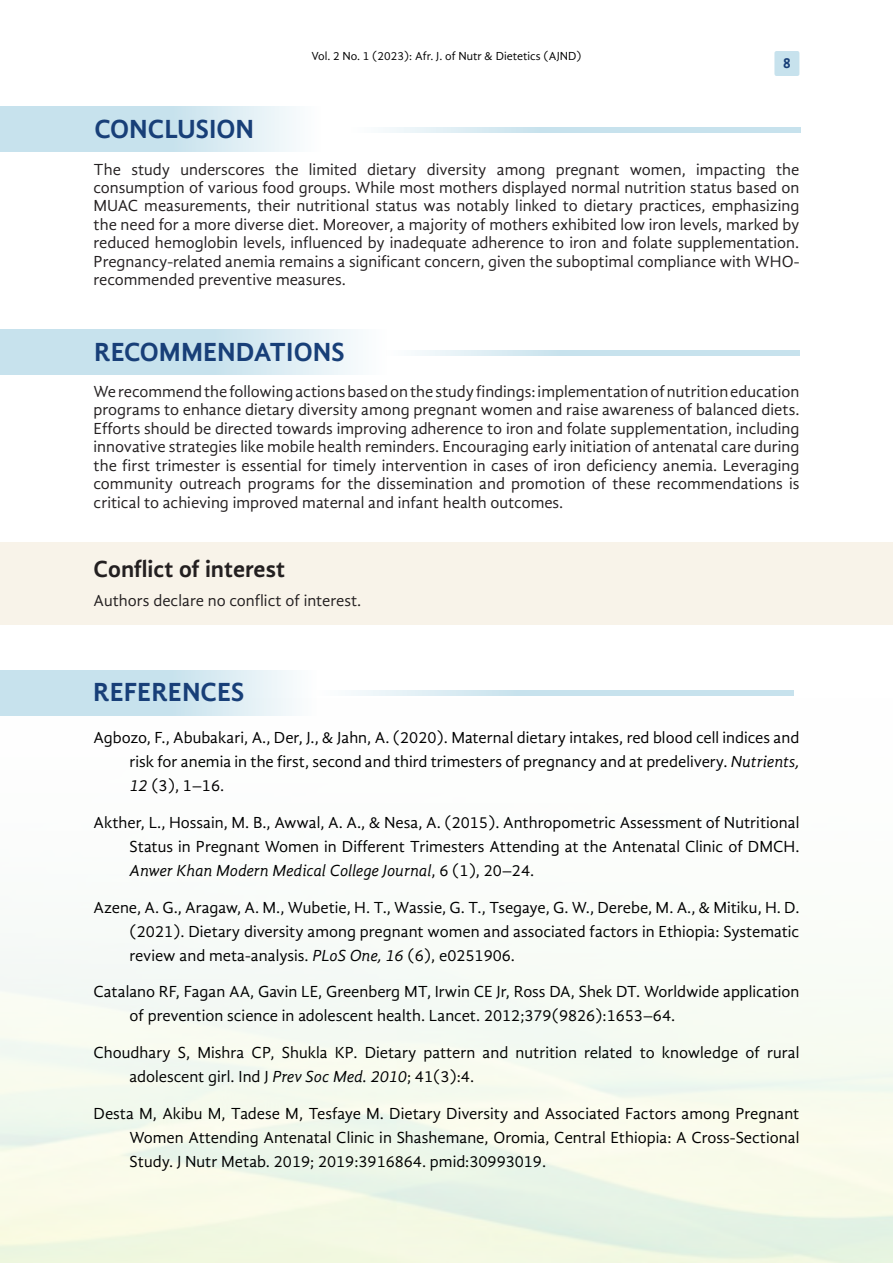
<style>
.page{position:relative;width:893px;height:1263px;background:#fff}
.page>*{position:absolute;margin:0;border:0;box-sizing:border-box;transform-origin:0 0}
.t1{font:700 27px "Gandhi Sans";color:#183f78}
.t2{font:700 24px "Gandhi Sans";color:#231f20}
.t3{font:16.5px/18.5px "Gandhi Sans";color:#231f20;text-align:justify}
.t4{font:16.5px/24px "Gandhi Sans";color:#000;text-align:justify}
.t5{font:700 15px "Gandhi Sans";color:#183f78}
.t6{font:12px "Gandhi Sans";color:#000}
.s1{font-style:italic}
</style>
<div class="page">
<div style="left:774px;top:51px;width:25px;height:25px;background:#c7e2ed;border-radius:2px"></div>
<div style="left:0;top:542px;width:893px;height:83px;background:#f8f3e9"></div>
<svg style="left:385px;top:127px;width:415px;height:6px;background:#cfe6ef"></svg>
<svg style="left:0;top:106px;width:294px;height:46px;background:#d0e6ef"></svg>
<svg style="left:417px;top:350px;width:383px;height:6px;background:#cfe6ef"></svg>
<svg style="left:0;top:330px;width:356px;height:45px;background:#cfe6ef"></svg>
<svg style="left:326px;top:690px;width:468px;height:6px;background:#d1e7f0"></svg>
<svg style="left:0;top:670px;width:312px;height:45px;background:#d2e7f0"></svg>
<h1 class="t1" style="left:95px;top:113px;width:161px">CONCLUSION</h1>
<p class="t6" style="left:311px;top:49px;width:272px">Vol. 2 No. 1 (2023): Afr. J. of Nutr &amp; Dietetics (AJND)</p>
<p class="t5" style="left:783px;top:54px;width:10px">8</p>
<p class="t3" style="left:94px;top:160px;width:707px">The study underscores the limited dietary diversity among pregnant women, impacting the consumption of various food groups. While most mothers displayed normal nutrition status based on MUAC measurements, their nutritional status was notably linked to dietary practices, emphasizing the need for a more diverse diet. Moreover, a majority of mothers exhibited low iron levels, marked by reduced hemoglobin levels, influenced by inadequate adherence to iron and folate supplementation.<br>Pregnancy-related anemia remains a significant concern, given the suboptimal compliance with WHO&shy;recommended preventive measures.</p>
<h1 class="t1" style="left:94px;top:336px;width:252px">RECOMMENDATIONS</h1>
<p class="t3" style="left:94px;top:382px;width:707px">We recommend the following actions based on the study findings: implementation of nutrition education programs to enhance dietary diversity among pregnant women and raise awareness of balanced diets.<br>Efforts should be directed towards improving adherence to iron and folate supplementation, including innovative strategies like mobile health reminders. Encouraging early initiation of antenatal care during the first trimester is essential for timely intervention in cases of iron deficiency anemia. Leveraging community outreach programs for the dissemination and promotion of these recommendations is critical to achieving improved maternal and infant health outcomes.</p>
<h2 class="t2" style="left:94px;top:555px;width:193px">Conflict of interest</h2>
<p class="t3" style="left:94px;top:592px;width:269px">Authors declare no conflict of interest.</p>
<h1 class="t1" style="left:93px;top:676px;width:153px">REFERENCES</h1>
<p class="t4" style="left:130px;top:725px;width:671px;text-indent:-36px">Agbozo, F., Abubakari, A., Der, J., &amp; Jahn, A. (2020). Maternal dietary intakes, red blood cell indices and risk for anemia in the first, second and third trimesters of pregnancy and at predelivery. <span class="s1">Nutrients, 12</span> (3), 1–16.</p>
<p class="t4" style="left:130px;top:810px;width:671px;text-indent:-36px">Akther, L., Hossain, M. B., Awwal, A. A., &amp; Nesa, A. (2015). Anthropometric Assessment of Nutritional Status in Pregnant Women in Different Trimesters Attending at the Antenatal Clinic of DMCH.<br><span class="s1">Anwer Khan Modern Medical College Journal</span>, 6 (1), 20–24.</p>
<p class="t4" style="left:130px;top:895px;width:671px;text-indent:-36px">Azene, A. G., Aragaw, A. M., Wubetie, H. T., Wassie, G. T., Tsegaye, G. W., Derebe, M. A., &amp; Mitiku, H. D. (2021). Dietary diversity among pregnant women and associated factors in Ethiopia: Systematic review and meta-analysis. <span class="s1">PLoS One, 16</span> (6), e0251906.</p>
<p class="t4" style="left:130px;top:980px;width:671px;text-indent:-36px">Catalano RF, Fagan AA, Gavin LE, Greenberg MT, Irwin CE Jr, Ross DA, Shek DT. Worldwide application of prevention science in adolescent health. Lancet. 2012;379(9826):1653–64.</p>
<p class="t4" style="left:130px;top:1041px;width:671px;text-indent:-36px">Choudhary S, Mishra CP, Shukla KP. Dietary pattern and nutrition related to knowledge of rural adolescent girl. Ind J <span class="s1">Prev Soc Med. 2010</span>; 41(3):4.</p>
<p class="t4" style="left:130px;top:1101px;width:671px;text-indent:-36px">Desta M, Akibu M, Tadese M, Tesfaye M. Dietary Diversity and Associated Factors among Pregnant Women Attending Antenatal Clinic in Shashemane, Oromia, Central Ethiopia: A Cross-Sectional Study. J Nutr Metab. 2019; 2019:3916864. pmid:30993019.</p>
</div>
